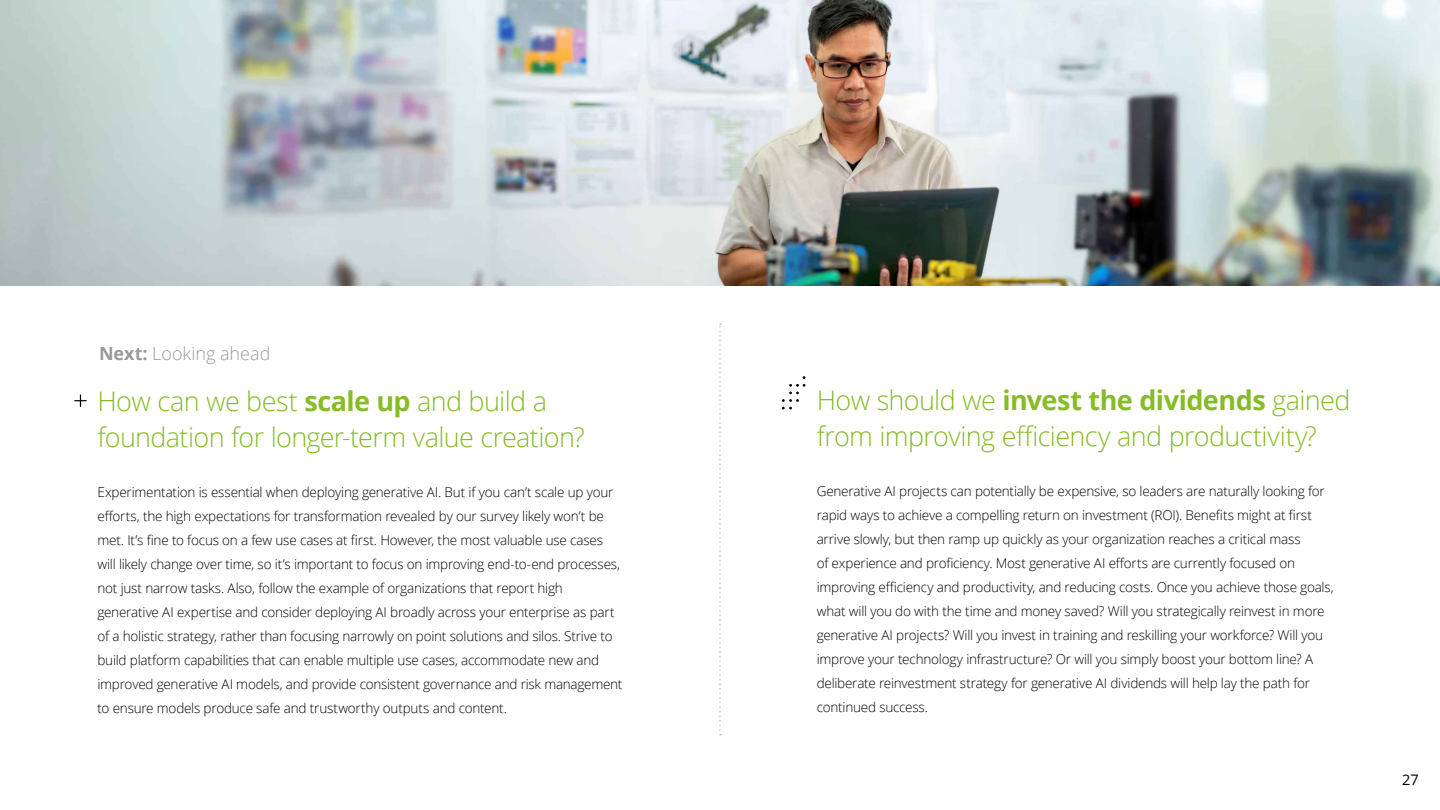
<style>
.page{position:relative;width:1440px;height:810px;background:#fff}
.page>*{position:absolute;margin:0;border:0;box-sizing:border-box;transform-origin:0 0}
.t1{font:300 27px/36px "Open Sans";letter-spacing:-.025em;color:#86bc25}
.t2{font:300 18px "Open Sans";color:#97999b}
.t3{font:14.48px "Open Sans";color:#000}
.t4{font:300 13.5px/24px "Open Sans";letter-spacing:-.015em;color:#000}
.s1{font-weight:700}
</style>
<div class="page">
<img style="left:0;top:0;width:1440px;height:286px">
<svg style="left:719px;top:324px;width:2px;height:411px"></svg>
<svg style="left:74px;top:394px;width:13px;height:13px"></svg>
<svg style="left:782px;top:376px;width:23px;height:33px"></svg>
<h2 class="t2" style="left:99px;top:341px;width:173px"><span class="s1">Next:</span> Looking ahead</h2>
<h1 class="t1" style="left:98px;top:382px;width:489px">How can we best <span class="s1">scale up</span> and build a foundation for longer-term value creation?</h1>
<p class="t4" style="left:98px;top:479px;width:526px">Experimentation is essential when deploying generative AI. But if you can’t scale up your efforts, the high expectations for transformation revealed by our survey likely won’t be met. It’s fine to focus on a few use cases at first. However, the most valuable use cases will likely change over time, so it’s important to focus on improving end-to-end processes, not just narrow tasks. Also, follow the example of organizations that report high generative AI expertise and consider deploying AI broadly across your enterprise as part of a holistic strategy, rather than focusing narrowly on point solutions and silos. Strive to build platform capabilities that can enable multiple use cases, accommodate new and improved generative AI models, and provide consistent governance and risk management to ensure models produce safe and trustworthy outputs and content.</p>
<h1 class="t1" style="left:817px;top:382px;width:535px">How should we <span class="s1">invest the dividends</span> gained from improving efficiency and productivity?</h1>
<p class="t4" style="left:817px;top:479px;width:518px">Generative AI projects can potentially be expensive, so leaders are naturally looking for rapid ways to achieve a compelling return on investment (ROI). Benefits might at first arrive slowly, but then ramp up quickly as your organization reaches a critical mass<br>of experience and proficiency. Most generative AI efforts are currently focused on improving efficiency and productivity, and reducing costs. Once you achieve those goals, what will you do with the time and money saved? Will you strategically reinvest in more generative AI projects? Will you invest in training and reskilling your workforce? Will you improve your technology infrastructure? Or will you simply boost your bottom line? A deliberate reinvestment strategy for generative AI dividends will help lay the path for continued success.</p>
<p class="t3" style="left:1402px;top:769px;width:18px">27</p>
</div>
